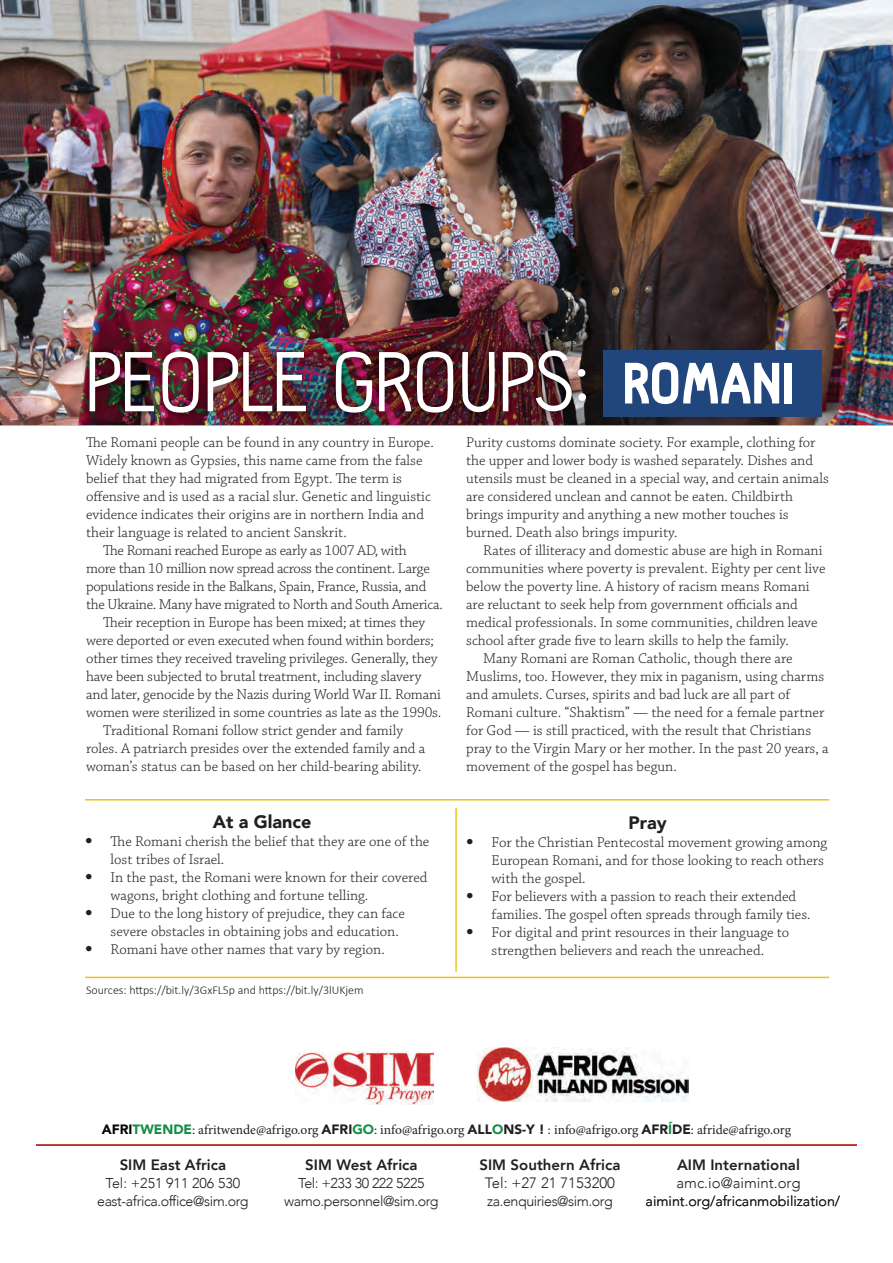
<style>
.page{position:relative;width:893px;height:1263px;background:#fff}
.page>*{position:absolute;margin:0;border:0;box-sizing:border-box;transform-origin:0 0}
.t1{font:90px "Hallo Sans";letter-spacing:-.015em;color:#fff}
.t2{font:900 57px "Hallosans";letter-spacing:-.015em;color:#fff}
.t3{font:900 18px "Avenir";color:#231f20}
.t4{font:300 15px/18px "Chaparral Pro";color:#231f20}
.t5{font:300 15px "Chaparral Pro";letter-spacing:-.02em;color:#231f20}
.t6{font:800 15px "Avenir";color:#231f20}
.t7{font:300 15px "Avenir";color:#231f20}
.t8{font:300 14.25px/18px "Avenir";letter-spacing:-.03em;color:#231f20;text-align:center}
.t9{font:300 14.25px "Avenir";color:#231f20}
.t10{font:13.5px "Minion Pro";color:#231f20}
.t11{font:300 12px "Calibri";color:#231f20}
.s1{font-family:"Univers";font-weight:100;font-stretch:ultra-condensed}
.s2{font-family:"Avenir";font-weight:900;color:#040503}
.s3{font-family:"Avenir";font-weight:900;color:#128e47}
.s4{font-family:"Avenir";font-weight:900}
.s5{font-family:"Avenir";font-weight:900;color:#139044}
</style>
<div class="page">
<img style="left:0;top:0;width:893px;height:425px">
<hr style="left:85px;top:799px;width:744px;height:1px;background:#edc419">
<hr style="left:85px;top:977px;width:744px;height:1px;background:#edc419">
<div style="left:604px;top:350px;width:218px;height:66px;background:#21467d"></div>
<img style="left:81px;top:342px;width:513px;height:79px">
<hr style="left:455px;top:808px;width:2px;height:164px;background:#edc419">
<img style="left:296px;top:1052px;width:137px;height:52px">
<img style="left:477px;top:1047px;width:212px;height:54px">
<hr style="left:36px;top:1144px;width:821px;height:2px;background:#bd2a25">
<h1 class="t1" style="left:85px;top:335px;width:508px">PEOPLE GROUPS:</h1>
<p class="t4" style="left:466px;top:434px;width:364px">Purity customs dominate society. For example, clothing for the upper and lower body is washed separately. Dishes and utensils must be cleaned in a special way, and certain animals are considered unclean and cannot be eaten. Childbirth brings impurity and anything a new mother touches is burned. Death also brings impurity.</p>
<p class="t4" style="left:483px;top:542px;width:341px">Rates of illiteracy and domestic abuse are high in Romani</p>
<p class="t4" style="left:466px;top:560px;width:361px">communities where poverty is prevalent. Eighty per cent live</p>
<p class="t4" style="left:466px;top:578px;width:345px">below the poverty line. A history of racism means Romani</p>
<p class="t4" style="left:466px;top:596px;width:333px">are reluctant to seek help from government officials and</p>
<p class="t4" style="left:466px;top:614px;width:353px">medical professionals. In some communities, children leave</p>
<p class="t4" style="left:466px;top:632px;width:324px">school after grade five to learn skills to help the family.</p>
<p class="t4" style="left:483px;top:650px;width:311px">Many Romani are Roman Catholic, though there are</p>
<p class="t4" style="left:466px;top:668px;width:360px">Muslims, too. However, they mix in paganism, using charms</p>
<p class="t4" style="left:466px;top:686px;width:326px">and amulets. Curses, spirits and bad luck are all part of</p>
<p class="t4" style="left:466px;top:704px;width:360px">Romani culture. “Shaktism” — the need for a female partner</p>
<p class="t4" style="left:466px;top:722px;width:347px">for God — is still practiced, with the result that Christians</p>
<p class="t4" style="left:466px;top:740px;width:364px">pray to the Virgin Mary or her mother. In the past 20 years, a</p>
<p class="t4" style="left:466px;top:758px;width:212px">movement of the gospel has begun.</p>
<h2 class="t2" style="left:623px;top:352px;width:173px">ROMANI</h2>
<p class="t4" style="left:86px;top:434px;width:349px">The Romani people can be found in any country in Europe.</p>
<p class="t4" style="left:86px;top:452px;width:338px">Widely known as Gypsies, this name came from the false</p>
<p class="t4" style="left:86px;top:470px;width:318px">belief that they had migrated from Egypt. The term is</p>
<p class="t4" style="left:86px;top:488px;width:346px">offensive and is used as a racial slur. Genetic and linguistic</p>
<p class="t4" style="left:86px;top:506px;width:339px">evidence indicates their origins are in northern India and</p>
<p class="t4" style="left:86px;top:524px;width:262px">their language is related to ancient Sanskrit.</p>
<p class="t5" style="left:103px;top:542px;width:305px">The Romani reached Europe as early as 1007 AD, with</p>
<p class="t5" style="left:86px;top:560px;width:345px">more than 10 million now spread across the continent. Large</p>
<p class="t5" style="left:86px;top:578px;width:342px">populations reside in the Balkans, Spain, France, Russia, and</p>
<p class="t5" style="left:86px;top:596px;width:358px">the Ukraine. Many have migrated to North and South America.</p>
<p class="t4" style="left:103px;top:614px;width:324px">Their reception in Europe has been mixed; at times they</p>
<p class="t4" style="left:86px;top:632px;width:349px">were deported or even executed when found within borders;</p>
<p class="t4" style="left:86px;top:650px;width:353px">other times they received traveling privileges. Generally, they</p>
<p class="t4" style="left:86px;top:668px;width:337px">have been subjected to brutal treatment, including slavery</p>
<p class="t4" style="left:86px;top:686px;width:356px">and later, genocide by the Nazis during World War II. Romani</p>
<p class="t4" style="left:86px;top:704px;width:357px">women were sterilized in some countries as late as the 1990s.</p>
<p class="t4" style="left:103px;top:722px;width:301px">Traditional Romani follow strict gender and family</p>
<p class="t4" style="left:86px;top:740px;width:341px">roles. A patriarch presides over the extended family and a</p>
<p class="t4" style="left:86px;top:758px;width:337px">woman’s status can be based on her child-bearing ability.</p>
<p class="t3" style="left:213px;top:806px;width:100px">At a Glance</p>
<p class="t4" style="left:111px;top:833px;width:320px;text-indent:-26px"><span class="s1">•</span> The Romani cherish the belief that they are one of the lost tribes of Israel.</p>
<p class="t4" style="left:111px;top:869px;width:318px;text-indent:-26px"><span class="s1">•</span> In the past, the Romani were known for their covered wagons, bright clothing and fortune telling.</p>
<p class="t4" style="left:111px;top:905px;width:296px;text-indent:-26px"><span class="s1">•</span> Due to the long history of prejudice, they can face severe obstacles in obtaining jobs and education.</p>
<p class="t4" style="left:85px;top:941px;width:301px"><span class="s1">•</span> Romani have other names that vary by region.</p>
<p class="t11" style="left:86px;top:983px;width:279px">Sources: https://bit.ly/3GxFL5p and https://bit.ly/3lUKjem</p>
<p class="t3" style="left:628px;top:808px;width:40px">Pray</p>
<p class="t4" style="left:492px;top:834px;width:337px;text-indent:-26px"><span class="s1">•</span> For the Christian Pentecostal movement growing among<br>European Romani, and for those looking to reach others with the gospel.</p>
<p class="t4" style="left:492px;top:888px;width:321px;text-indent:-26px"><span class="s1">•</span> For believers with a passion to reach their extended families. The gospel often spreads through family ties.</p>
<p class="t4" style="left:466px;top:924px;width:325px;text-align:center"><span class="s1">•</span> For digital and print resources in their language to strengthen believers and reach the unreached.</p>
<p class="t10" style="left:102px;top:1121px;width:691px"><span class="s2">AFRI</span><span class="s3">TWENDE</span>: afritwende@afrigo.org <span class="s4">AFRI</span><span class="s5">GO</span>: info@afrigo.org <span class="s4">ALL</span><span class="s5">O</span><span class="s4">NS-Y !</span> : info@afrigo.org <span class="s4">AFR</span><span class="s5">Í</span><span class="s4">DE</span>: afride@afrigo.org</p>
<p class="t6" style="left:120px;top:1153px;width:108px">SIM East Africa</p>
<p class="t8" style="left:97px;top:1174px;width:153px">Tel: +251 911 206 530 east-africa.office@sim.org</p>
<p class="t6" style="left:305px;top:1153px;width:114px">SIM West Africa</p>
<p class="t8" style="left:284px;top:1174px;width:156px">Tel: +233 30 222 5225 wamo.personnel@sim.org</p>
<p class="t6" style="left:479px;top:1153px;width:142px">SIM Southern Africa</p>
<p class="t7" style="left:485px;top:1174px;width:132px">Tel: +27 21 7153200</p>
<p class="t8" style="left:487px;top:1192px;width:127px">za.enquiries@sim.org</p>
<p class="t6" style="left:677px;top:1153px;width:124px">AIM International</p>
<p class="t7" style="left:676px;top:1174px;width:125px">amc.io@aimint.org</p>
<p class="t9" style="left:646px;top:1192px;width:196px">aimint.org/africanmobilization/</p>
</div>
